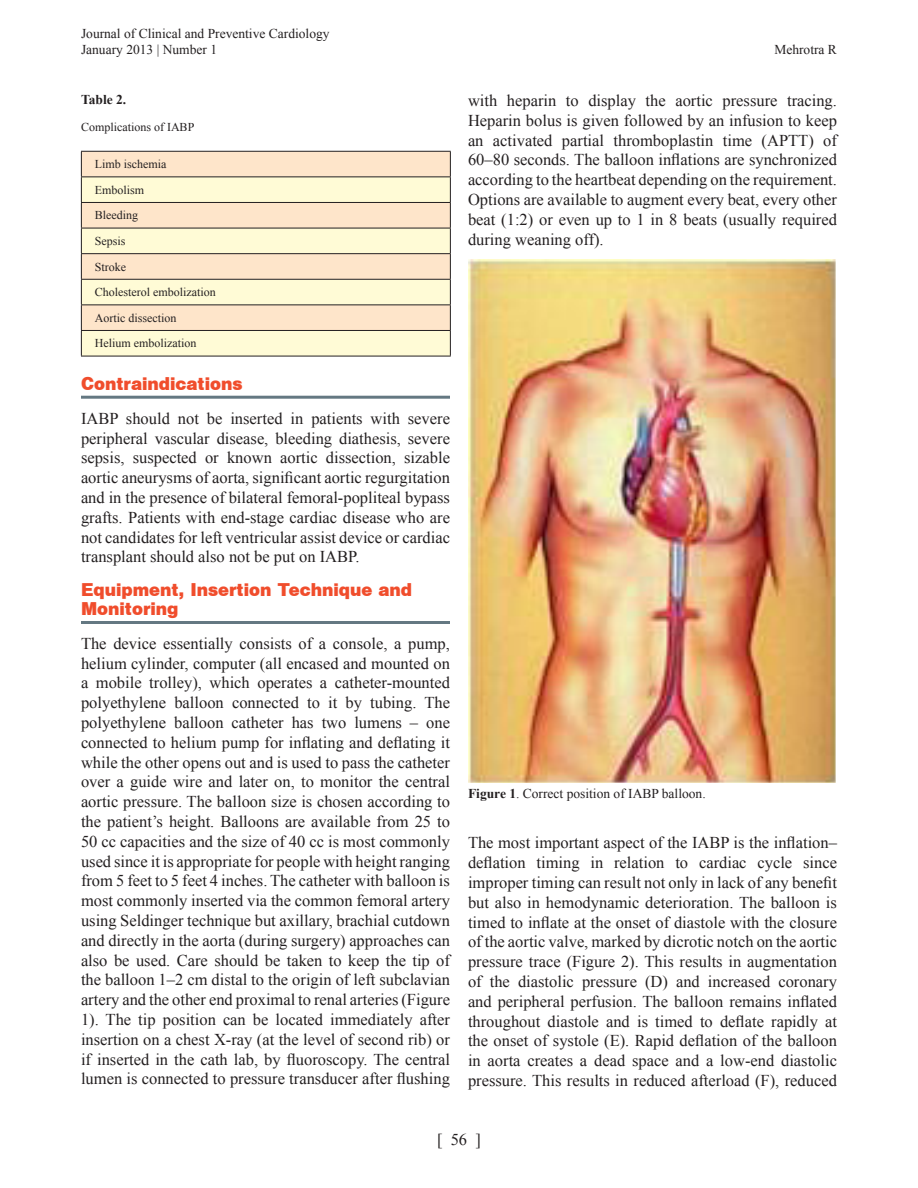
<style>
.page{position:relative;width:918px;height:1188px;background:#fff}
.page>*{position:absolute;margin:0;border:0;box-sizing:border-box;transform-origin:0 0}
.t1{font:16.5px/19.8px "Times New Roman";color:#231f20;text-align:justify}
.Para-heading1{font:16.5px/19.8px "Swiss 721 BT Black No 2";color:#f04d2c}
.t2{font:13.5px "Times New Roman";color:#231f20}
.t3{font:700 13.5px "Times New Roman";color:#231f20}
.t4{font:12px "Times New Roman";color:#231f20}
.s1{font-weight:700}
</style>
<div class="page">
<div style="left:82px;top:152px;width:368px;height:24px;background:#fee5ca"></div>
<svg style="left:82px;top:177px;width:368px;height:179px;background:#fbeece"></svg>
<hr style="left:81px;top:151px;width:370px;height:1px;background:#231f20">
<hr style="left:81px;top:176px;width:370px;height:1px;background:#231f20">
<hr style="left:81px;top:202px;width:370px;height:1px;background:#231f20">
<hr style="left:81px;top:228px;width:370px;height:1px;background:#231f20">
<hr style="left:81px;top:253px;width:370px;height:1px;background:#231f20">
<hr style="left:81px;top:279px;width:370px;height:1px;background:#231f20">
<hr style="left:81px;top:304px;width:370px;height:1px;background:#231f20">
<hr style="left:81px;top:330px;width:370px;height:1px;background:#231f20">
<svg style="left:81px;top:152px;width:1px;height:204px"></svg>
<svg style="left:450px;top:152px;width:1px;height:204px"></svg>
<hr style="left:81px;top:356px;width:370px;height:1px;background:#231f20">
<img style="left:468px;top:260px;width:368px;height:523px">
<hr style="left:81px;top:396px;width:369px;height:3px;background:#647882">
<hr style="left:81px;top:621px;width:369px;height:3px;background:#647882">
<p class="t2" style="left:81px;top:24px;width:250px">Journal of Clinical and Preventive Cardiology</p>
<p class="t2" style="left:81px;top:40px;width:138px">January 2013 | Number 1</p>
<p class="t2" style="left:774px;top:40px;width:64px">Mehrotra R</p>
<p class="t3" style="left:81px;top:90px;width:47px">Table 2.</p>
<p class="t4" style="left:81px;top:119px;width:115px">Complications of IABP</p>
<p class="t4" style="left:95px;top:156px;width:73px">Limb ischemia</p>
<p class="t4" style="left:95px;top:182px;width:51px">Embolism</p>
<p class="t4" style="left:95px;top:207px;width:45px">Bleeding</p>
<p class="t4" style="left:95px;top:233px;width:32px">Sepsis</p>
<p class="t4" style="left:95px;top:259px;width:33px">Stroke</p>
<p class="t4" style="left:95px;top:284px;width:122px">Cholesterol embolization</p>
<p class="t4" style="left:95px;top:310px;width:83px">Aortic dissection</p>
<p class="t4" style="left:95px;top:335px;width:103px">Helium embolization</p>
<p class="Para-heading1" style="left:81px;top:374px;width:163px">Contraindications</p>
<p class="t1" style="left:81px;top:408px;width:371px">IABP should not be inserted in patients with severe peripheral vascular disease, bleeding diathesis, severe sepsis, suspected or known aortic dissection, sizable aortic aneurysms of aorta, significant aortic regurgitation and in the presence of bilateral femoral-popliteal bypass grafts. Patients with end-stage cardiac disease who are not candidates for left ventricular assist device or cardiac transplant should also not be put on IABP.</p>
<p class="Para-heading1" style="left:81px;top:579px;width:333px">Equipment, Insertion Technique and<br>Monitoring</p>
<p class="t1" style="left:81px;top:633px;width:371px">The device essentially consists of a console, a pump, helium cylinder, computer (all encased and mounted on a mobile trolley), which operates a catheter-mounted polyethylene balloon connected to it by tubing. The polyethylene balloon catheter has two lumens – one connected to helium pump for inflating and deflating it while the other opens out and is used to pass the catheter over a guide wire and later on, to monitor the central aortic pressure. The balloon size is chosen according to the patient’s height. Balloons are available from 25 to 50 cc capacities and the size of 40 cc is most commonly used since it is appropriate for people with height ranging from 5 feet to 5 feet 4 inches. The catheter with balloon is most commonly inserted via the common femoral artery using Seldinger technique but axillary, brachial cutdown and directly in the aorta (during surgery) approaches can also be used. Care should be taken to keep the tip of the balloon 1–2 cm distal to the origin of left subclavian artery and the other end proximal to renal arteries (Figure 1). The tip position can be located immediately after insertion on a chest X-ray (at the level of second rib) or if inserted in the cath lab, by fluoroscopy. The central lumen is connected to pressure transducer after flushing</p>
<p class="t1" style="left:468px;top:90px;width:371px">with heparin to display the aortic pressure tracing.<br>Heparin bolus is given followed by an infusion to keep an activated partial thromboplastin time (APTT) of 60–80 seconds. The balloon inflations are synchronized according to the heartbeat depending on the requirement.<br>Options are available to augment every beat, every other beat (1:2) or even up to 1 in 8 beats (usually required during weaning off).</p>
<p class="t2" style="left:468px;top:784px;width:239px"><span class="s1">Figure 1</span>. Correct position of IABP balloon.</p>
<p class="t1" style="left:468px;top:833px;width:371px">The most important aspect of the IABP is the inflation– deflation timing in relation to cardiac cycle since improper timing can result not only in lack of any benefit but also in hemodynamic deterioration. The balloon is timed to inflate at the onset of diastole with the closure of the aortic valve, marked by dicrotic notch on the aortic pressure trace (Figure 2). This results in augmentation of the diastolic pressure (D) and increased coronary and peripheral perfusion. The balloon remains inflated throughout diastole and is timed to deflate rapidly at the onset of systole (E). Rapid deflation of the balloon in aorta creates a dead space and a low-end diastolic pressure. This results in reduced afterload (F), reduced</p>
<p class="t1" style="left:437px;top:1130px;width:45px">[ 56 ]</p>
</div>
